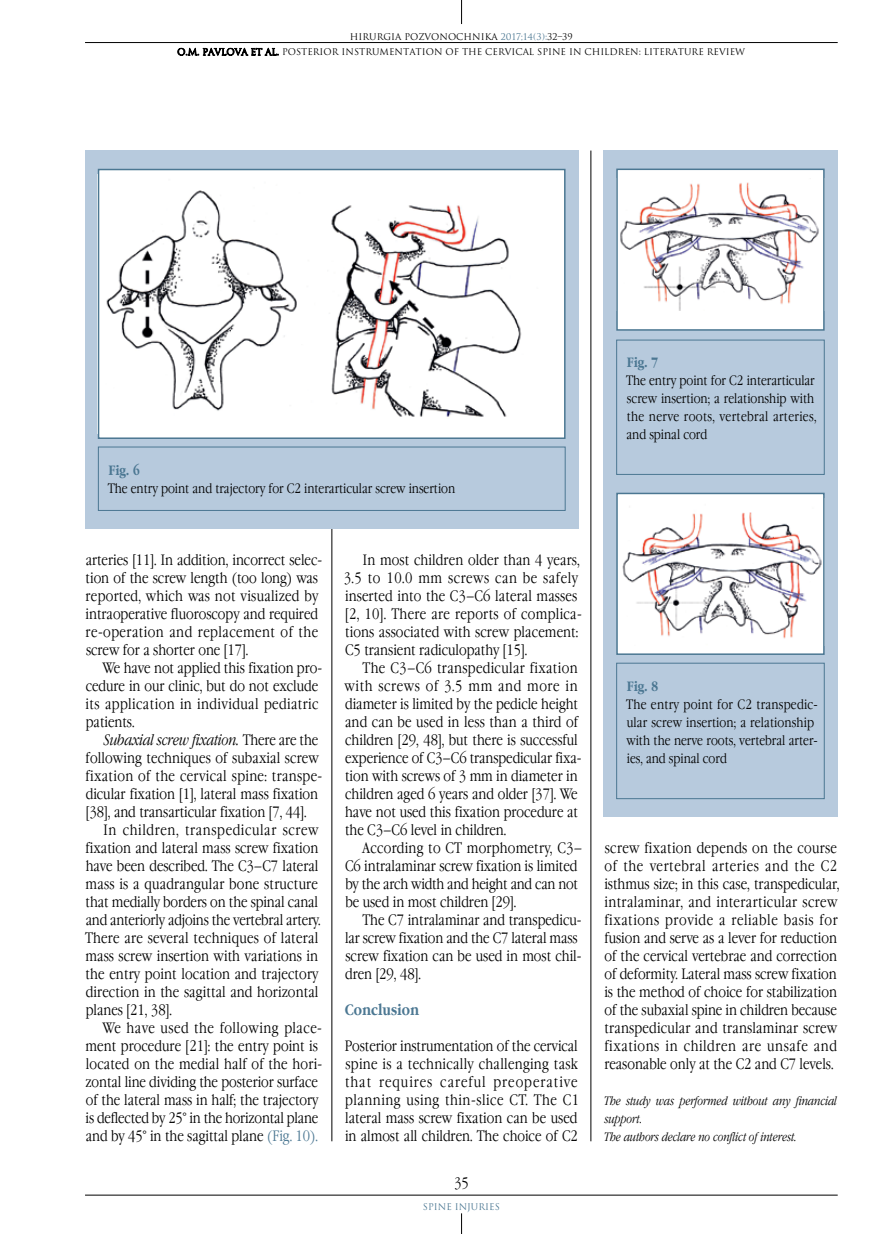
<style>
.page{position:relative;width:893px;height:1234px;background:#fff}
.page>*{position:absolute;margin:0;border:0;box-sizing:border-box;transform-origin:0 0}
.t1{font:300 15px/18px "Garamond Narrow C";color:#000}
.t2{font:700 15px "Garamond Narrow C";color:#4b7792}
.t3{font:300 13.5px/18px "Garamond Narrow C";color:#000}
.t4{font:700 13.5px "Garamond Narrow C";color:#4b7792}
.t5{font:italic 300 12px/18px "Garamond Narrow C";color:#000}
.t6{font:9px "Romul";color:#000}
.t7{font:9px "Romul";color:#4b7792}
.s1{color:#4b7792}
.s2{font-style:italic}
</style>
<div class="page">
<hr style="left:85px;top:42px;width:753px;height:1px;background:#000">
<svg style="left:461px;top:0;width:1px;height:24px"></svg>
<hr style="left:85px;top:1194px;width:753px;height:1px;background:#000">
<svg style="left:461px;top:1213px;width:1px;height:20px"></svg>
<svg style="left:178px;top:43px;width:101px;height:13px"></svg>
<hr style="left:332px;top:150px;width:1px;height:990px;background:#000">
<hr style="left:591px;top:150px;width:1px;height:990px;background:#000">
<div style="left:603px;top:150px;width:234px;height:666px;background:#b7cadd"></div>
<div style="left:85px;top:150px;width:493px;height:378px;background:#b7cadd"></div>
<div style="left:616px;top:339px;width:209px;height:135px;border:1px solid #4b7792"></div>
<div style="left:98px;top:446px;width:468px;height:64px;border:1px solid #4b7792"></div>
<div style="left:616px;top:662px;width:209px;height:136px;border:1px solid #4b7792"></div>
<div style="left:617px;top:169px;width:207px;height:161px;background:#fff"></div>
<img style="left:620px;top:182px;width:199px;height:128px">
<div style="left:616px;top:168px;width:209px;height:162px;border:2px solid #4b7792"></div>
<div style="left:99px;top:169px;width:466px;height:269px;background:#fff"></div>
<img style="left:106px;top:190px;width:416px;height:227px">
<div style="left:98px;top:169px;width:468px;height:270px;border:2px solid #4b7792"></div>
<div style="left:617px;top:493px;width:207px;height:161px;background:#fff"></div>
<img style="left:622px;top:512px;width:200px;height:127px">
<div style="left:616px;top:492px;width:209px;height:162px;border:2px solid #4b7792"></div>
<p class="t6" style="left:350px;top:31px;width:225px">HIRURGIA POZVONOCHNIKA <span class="s1">2017;14(3):</span>32–39</p>
<p class="t6" style="left:177px;top:47px;width:569px">O.M. PAVLOVA ET AL. POSTERIOR INSTRUMENTATION OF THE CERVICAL SPINE IN CHILDREN: LITERATURE REVIEW</p>
<p class="t4" style="left:108px;top:462px;width:33px">Fig. 6</p>
<p class="t3" style="left:108px;top:479px;width:349px">The entry point and trajectory for C2 interarticular screw insertion</p>
<p class="t4" style="left:627px;top:354px;width:33px">Fig. 7</p>
<p class="t3" style="left:626px;top:371px;width:192px">The entry point for C2 interarticular screw insertion; a relationship with the nerve roots, vertebral arteries, and spinal cord</p>
<p class="t1" style="left:86px;top:551px;width:238px">arteries [11]. In addition, incorrect selec&shy;tion of the screw length (too long) was reported, which was not visualized by intraoperative fluoroscopy and required re-operation and replacement of the screw for a shorter one [17].</p>
<p class="t1" style="left:86px;top:659px;width:238px;text-indent:17px">We have not applied this fixation pro&shy;cedure in our clinic, but do not exclude its application in individual pediatric patients.</p>
<p class="t1" style="left:86px;top:731px;width:238px;text-indent:18px"><span class="s2">Subaxial screw fixation.</span> There are the following techniques of subaxial screw fixation of the cervical spine: transpe&shy;dicular fixation [1], lateral mass fixation [38], and transarticular fixation [7, 44].</p>
<p class="t1" style="left:85px;top:821px;width:237px;text-indent:18px">In children, transpedicular screw fixation and lateral mass screw fixation have been described. The C3–C7 lateral mass is a quadrangular bone structure that medially borders on the spinal canal and anteriorly adjoins the vertebral artery.<br>There are several techniques of lateral mass screw insertion with variations in the entry point location and trajectory direction in the sagittal and horizontal planes [21, 38].</p>
<p class="t1" style="left:85px;top:1019px;width:238px;text-indent:17px">We have used the following place&shy;ment procedure [21]: the entry point is located on the medial half of the hori&shy;zontal line dividing the posterior surface of the lateral mass in half; the trajectory is deflected by 25° in the horizontal plane and by 45° in the sagittal plane <span class="s1">(Fig. 10).</span></p>
<p class="t1" style="left:344px;top:551px;width:240px;text-indent:19px">In most children older than 4 years, 3.5 to 10.0 mm screws can be safely inserted into the C3–C6 lateral masses [2, 10]. There are reports of complica&shy;tions associated with screw placement:<br>C5 transient radiculopathy [15].</p>
<p class="t1" style="left:345px;top:659px;width:238px;text-indent:18px">The C3–C6 transpedicular fixation with screws of 3.5 mm and more in diameter is limited by the pedicle height and can be used in less than a third of children [29, 48], but there is successful experience of C3–C6 transpedicular fixa&shy;tion with screws of 3 mm in diameter in children aged 6 years and older [37]. We have not used this fixation procedure at the C3–C6 level in children.</p>
<p class="t1" style="left:345px;top:839px;width:239px;text-indent:17px">According to CT morphometry, C3– C6 intralaminar screw fixation is limited by the arch width and height and can not be used in most children [29].</p>
<p class="t1" style="left:345px;top:911px;width:238px;text-indent:17px">The C7 intralaminar and transpedicu&shy;lar screw fixation and the C7 lateral mass screw fixation can be used in most chil&shy;dren [29, 48].</p>
<p class="t2" style="left:345px;top:1001px;width:76px">Conclusion</p>
<p class="t1" style="left:345px;top:1037px;width:236px;text-align:justify">Posterior instrumentation of the cervical spine is a technically challenging task that requires careful preoperative planning using thin-slice CT. The C1 lateral mass screw fixation can be used in almost all children. The choice of C2</p>
<p class="t1" style="left:454px;top:1173px;width:16px">35</p>
<p class="t7" style="left:423px;top:1200px;width:78px">SPINE INJURIES</p>
<p class="t4" style="left:627px;top:678px;width:33px">Fig. 8</p>
<p class="t3" style="left:626px;top:695px;width:193px">The entry point for C2 transpedic&shy;ular screw insertion; a relationship with the nerve roots, vertebral arter&shy;ies, and spinal cord</p>
<p class="t1" style="left:604px;top:839px;width:236px">screw fixation depends on the course of the vertebral arteries and the C2 isthmus size; in this case, transpedicular, intralaminar, and interarticular screw fixations provide a reliable basis for fusion and serve as a lever for reduction of the cervical vertebrae and correction of deformity. Lateral mass screw fixation is the method of choice for stabilization of the subaxial spine in children because transpedicular and translaminar screw fixations in children are unsafe and reasonable only at the C2 and C7 levels.</p>
<p class="t5" style="left:604px;top:1092px;width:234px">The study was performed without any financial support.<br>The authors declare no conflict of interest.</p>
</div>
